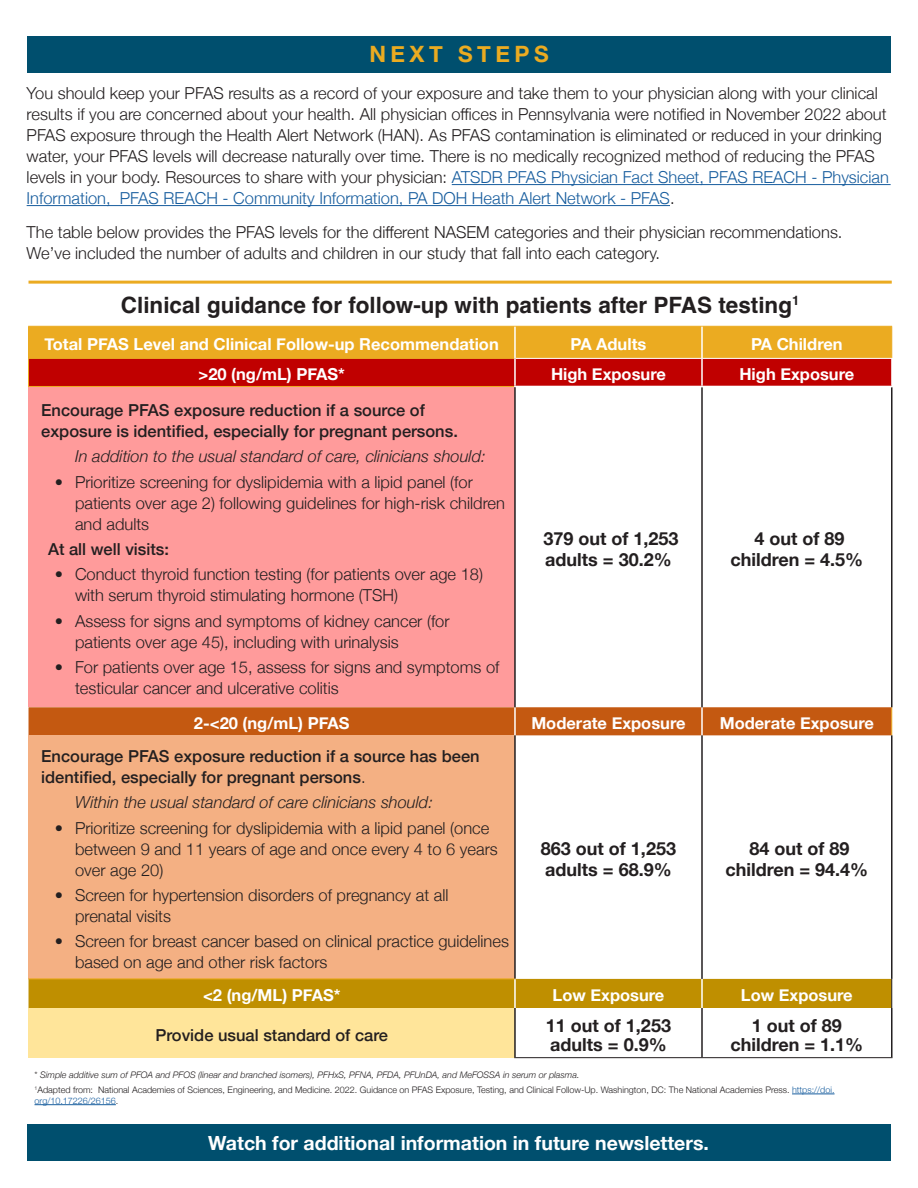
<style>
.page{position:relative;width:918px;height:1188px;background:#fff}
.page>*{position:absolute;margin:0;border:0;box-sizing:border-box;transform-origin:0 0}
.t1{font:700 22.5px "Helvetica";color:#231f20}
.t2{font:700 22.5px "Helvetica Neue";letter-spacing:.2em;color:#ebab21}
.t3{font:700 19.5px "Helvetica Neue";color:#fff}
.t4{font:700 18px/21px "Helvetica Neue";color:#231f20}
.t5{font:300 16.5px/21px "Helvetica Neue";color:#231f20}
.t6{font:500 16.5px/21px "Helvetica Neue";color:#231f20}
.t7{font:700 16.5px "Helvetica Neue";color:#fff}
.t8{font:italic 300 16.5px "Helvetica Neue";color:#231f20}
.t9{font:300 9px/15px "Helvetica Neue";color:#231f20}
.t10{font:300 9px "Helvetica Neue";color:#175d9e}
.s1{color:#175d9e}
.s2{font-weight:300}
.s3{font-style:italic}
.s4{color:#231f20}
</style>
<div class="page">
<hr style="left:452px;top:184px;width:439px;height:1px;background:#175d9e">
<hr style="left:27px;top:205px;width:643px;height:1px;background:#175d9e">
<div style="left:29px;top:386px;width:486px;height:321px;background:#ff9b9b"></div>
<div style="left:29px;top:735px;width:486px;height:244px;background:#f4b083"></div>
<div style="left:29px;top:1008px;width:486px;height:50px;background:#ffe59a"></div>
<hr style="left:28px;top:386px;width:486px;height:1px;background:#ebab21">
<div style="left:29px;top:707px;width:863px;height:28px;background:#c45911"></div>
<div style="left:29px;top:979px;width:863px;height:29px;background:#bf8f00"></div>
<hr style="left:701px;top:1008px;width:2px;height:49px;background:#231f20">
<hr style="left:891px;top:1008px;width:2px;height:49px;background:#231f20">
<hr style="left:514px;top:1057px;width:188px;height:1px;background:#231f20">
<hr style="left:702px;top:1057px;width:191px;height:1px;background:#231f20">
<hr style="left:701px;top:707px;width:2px;height:28px;background:#fff">
<hr style="left:701px;top:979px;width:2px;height:29px;background:#fff">
<hr style="left:514px;top:707px;width:2px;height:28px;background:#fff">
<hr style="left:514px;top:979px;width:2px;height:29px;background:#fff">
<hr style="left:29px;top:281px;width:486px;height:3px;background:#ebab21">
<hr style="left:515px;top:281px;width:187px;height:3px;background:#ebab21">
<hr style="left:702px;top:281px;width:190px;height:3px;background:#ebab21">
<hr style="left:701px;top:387px;width:2px;height:320px;background:#231f20">
<hr style="left:891px;top:387px;width:2px;height:320px;background:#231f20">
<hr style="left:701px;top:735px;width:2px;height:244px;background:#231f20">
<hr style="left:891px;top:735px;width:2px;height:244px;background:#231f20">
<hr style="left:514px;top:386px;width:188px;height:1px;background:#fff">
<svg style="left:28px;top:326px;width:864px;height:60px;background:#d86014"></svg>
<hr style="left:514px;top:387px;width:2px;height:320px;background:#231f20">
<hr style="left:514px;top:735px;width:2px;height:244px;background:#231f20">
<hr style="left:514px;top:1008px;width:2px;height:49px;background:#231f20">
<hr style="left:792px;top:1094px;width:43px;height:1px;background:#175d9e">
<hr style="left:35px;top:1104px;width:81px;height:1px;background:#175d9e">
<div style="left:27px;top:36px;width:864px;height:37px;background:#004f6e"></div>
<div style="left:27px;top:1125px;width:864px;height:36px;background:#004f6e"></div>
<p class="t2" style="left:369px;top:37px;width:181px">NEXT STEPS</p>
<p class="t5" style="left:27px;top:81px;width:864px">You should keep your PFAS results as a record of your exposure and take them to your physician along with your clinical results if you are concerned about your health. All physician offices in Pennsylvania were notified in November 2022 about PFAS exposure through the Health Alert Network (HAN). As PFAS contamination is eliminated or reduced in your drinking water, your PFAS levels will decrease naturally over time. There is no medically recognized method of reducing the PFAS levels in your body. Resources to share with your physician: <span class="s1">ATSDR PFAS Physician Fact Sheet, PFAS REACH - Physician Information, PFAS REACH - Community Information, PA DOH Heath Alert Network - PFAS</span>.</p>
<p class="t5" style="left:27px;top:221px;width:817px">The table below provides the PFAS levels for the different NASEM categories and their physician recommendations.<br>We’ve included the number of adults and children in our study that fall into each category.</p>
<p class="t1" style="left:121px;top:291px;width:680px">Clinical guidance for follow-up with patients after PFAS testing<sup>1</sup></p>
<p class="t7" style="left:45px;top:332px;width:456px">Total PFAS Level and Clinical Follow-up Recommendation</p>
<p class="t7" style="left:571px;top:332px;width:77px">PA Adults</p>
<p class="t7" style="left:751px;top:332px;width:93px">PA Children</p>
<p class="t7" style="left:198px;top:362px;width:148px">&gt;20 (ng/mL) PFAS*</p>
<p class="t7" style="left:551px;top:362px;width:116px">High Exposure</p>
<p class="t7" style="left:739px;top:362px;width:116px">High Exposure</p>
<p class="t6" style="left:41px;top:398px;width:418px">Encourage PFAS exposure reduction if a source of exposure is identified, especially for pregnant persons.</p>
<p class="t8" style="left:75px;top:443px;width:412px">In addition to the usual standard of care, clinicians should:</p>
<p class="t5" style="left:75px;top:470px;width:432px;text-indent:-20px">• Prioritize screening for dyslipidemia with a lipid panel (for patients over age 2) following guidelines for high-risk children and adults</p>
<p class="t6" style="left:48px;top:537px;width:123px">At all well visits:</p>
<p class="t5" style="left:75px;top:563px;width:410px;text-indent:-20px">• Conduct thyroid function testing (for patients over age 18) with serum thyroid stimulating hormone (TSH)</p>
<p class="t5" style="left:75px;top:609px;width:376px;text-indent:-20px">• Assess for signs and symptoms of kidney cancer (for patients over age 45), including with urinalysis</p>
<p class="t5" style="left:75px;top:655px;width:426px;text-indent:-20px">• For patients over age 15, assess for signs and symptoms of testicular cancer and ulcerative colitis</p>
<p class="t4" style="left:543px;top:529px;width:137px">379 out of 1,253 adults = 30.2%</p>
<p class="t4" style="left:730px;top:529px;width:134px;text-align:center">4 out of 89 children = 4.5%</p>
<p class="t7" style="left:194px;top:711px;width:157px">2-&lt;20 (ng/mL) PFAS</p>
<p class="t7" style="left:531px;top:711px;width:156px">Moderate Exposure</p>
<p class="t7" style="left:720px;top:711px;width:156px">Moderate Exposure</p>
<p class="t6" style="left:41px;top:744px;width:440px">Encourage PFAS exposure reduction if a source has been identified, especially for pregnant persons<span class="s2">.</span></p>
<p class="t8" style="left:75px;top:789px;width:359px">Within the usual standard of care clinicians should:</p>
<p class="t5" style="left:75px;top:816px;width:424px;text-indent:-20px">• Prioritize screening for dyslipidemia with a lipid panel (once between 9 and 11 years of age and once every 4 to 6 years over age 20)</p>
<p class="t5" style="left:75px;top:883px;width:375px;text-indent:-20px">• Screen for hypertension disorders of pregnancy at all prenatal visits</p>
<p class="t5" style="left:75px;top:930px;width:435px;text-indent:-20px">• Screen for breast cancer based on clinical practice guidelines based on age and other risk factors</p>
<p class="t4" style="left:541px;top:839px;width:137px">863 out of 1,253 adults = 68.9%</p>
<p class="t4" style="left:725px;top:839px;width:144px;text-align:center">84 out of 89 children = 94.4%</p>
<p class="t7" style="left:203px;top:983px;width:139px">&lt;2 (ng/ML) PFAS*</p>
<p class="t7" style="left:553px;top:983px;width:113px">Low Exposure</p>
<p class="t7" style="left:741px;top:983px;width:113px">Low Exposure</p>
<p class="t6" style="left:155px;top:1023px;width:234px">Provide usual standard of care</p>
<p class="t4" style="left:546px;top:1016px;width:127px;line-height:19.5px">11 out of 1,253 adults = 0.9%</p>
<p class="t4" style="left:730px;top:1016px;width:134px;line-height:19.5px;text-align:center">1 out of 89 children = 1.1%</p>
<p class="t9" style="left:35px;top:1067px;width:802px">* <span class="s3">Simple additive sum of PFOA and PFOS (linear and branched isomers), PFHxS, PFNA, PFDA, PFUnDA, and MeFOSSA in serum or plasma.<br></span><sup>1</sup>Adapted from: National Academies of Sciences, Engineering, and Medicine. 2022. Guidance on PFAS Exposure, Testing, and Clinical Follow-Up. Washington, DC: The National Academies Press. <span class="s1">https://doi.</span></p>
<p class="t10" style="left:35px;top:1093px;width:85px">org/10.17226/26156<span class="s4">.</span></p>
<p class="t3" style="left:208px;top:1128px;width:502px">Watch for additional information in future newsletters.</p>
</div>
